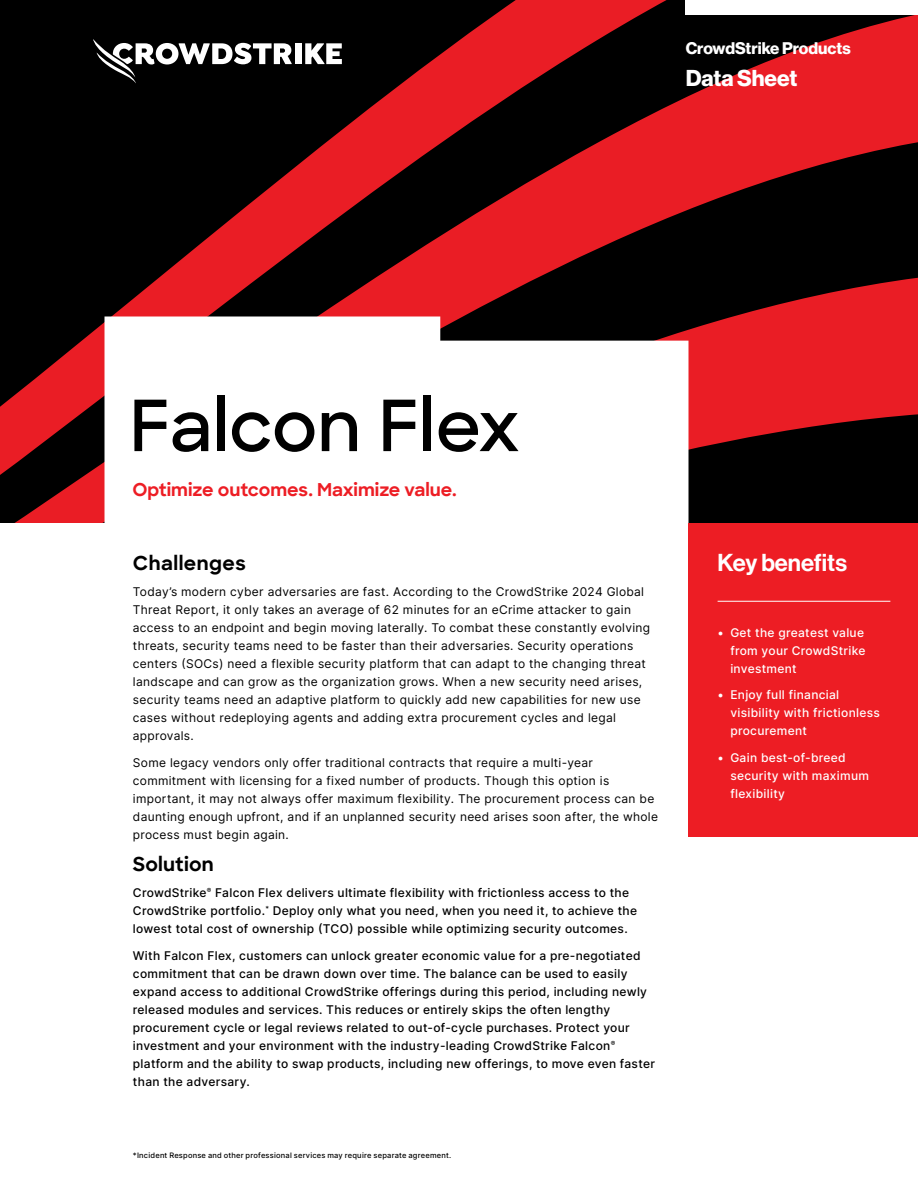
<style>
.page{position:relative;width:918px;height:1188px;background:#fff}
.page>*{position:absolute;margin:0;border:0;box-sizing:border-box;transform-origin:0 0}
.t1{font:600 70.5px "Crowdstrike Sharp Sans";color:#000}
.t2{font:500 24px "Haas Grot Disp 65";color:#fff}
.t3{font:700 22.5px "Haas Grot Disp 75";color:#fff}
.t4{font:700 19.5px "Crowdstrike Sharp Sans";letter-spacing:.025em;color:#000}
.t5{font:700 18px "Crowdstrike Sharp Sans";color:#ed1d24}
.t6{font:700 16.5px "Haas Grot Disp 75";color:#fff}
.t7{font:12px/18px "Inter";letter-spacing:.025em;color:#000}
.t8{font:500 12px/18px "Inter";letter-spacing:.025em;color:#000}
.t9{font:500 12px/18px "Inter";letter-spacing:.025em;color:#fff}
.t10{font:500 7.5px "Inter";letter-spacing:.025em;color:#000}
</style>
<div class="page">
<svg style="left:0;top:0;width:918px;height:269px;background:#530a0d"></svg>
<svg style="left:0;top:269px;width:918px;height:254px;background:#6b0d11"></svg>
<svg style="left:105px;top:316px;width:584px;height:207px"></svg>
<div style="left:686px;top:0;width:232px;height:15px;background:#fff"></div>
<div style="left:295px;top:43px;width:6px;height:21px;background:#fff"></div>
<svg style="left:305px;top:43px;width:37px;height:21px"></svg>
<svg style="left:93px;top:39px;width:199px;height:44px"></svg>
<div style="left:688px;top:523px;width:230px;height:314px;background:#ed1d24"></div>
<hr style="left:718px;top:601px;width:172px;height:1px;background:#fff">
<h3 class="t6" style="left:686px;top:38px;width:167px">CrowdStrike Products</h3>
<h3 class="t3" style="left:686px;top:65px;width:113px">Data Sheet</h3>
<h1 class="t1" style="left:129px;top:374px;width:392px">Falcon Flex</h1>
<h3 class="t5" style="left:132px;top:476px;width:326px">Optimize outcomes. Maximize value.</h3>
<h3 class="t4" style="left:133px;top:548px;width:114px">Challenges</h3>
<p class="t7" style="left:133px;top:583px;width:519px">Today’s modern cyber adversaries are fast. According to the CrowdStrike 2024 Global Threat Report, it only takes an average of 62 minutes for an eCrime attacker to gain access to an endpoint and begin moving laterally. To combat these constantly evolving threats, security teams need to be faster than their adversaries. Security operations centers (SOCs) need a flexible security platform that can adapt to the changing threat landscape and can grow as the organization grows. When a new security need arises, security teams need an adaptive platform to quickly add new capabilities for new use cases without redeploying agents and adding extra procurement cycles and legal approvals.</p>
<p class="t7" style="left:133px;top:753px;width:527px">Some legacy vendors only offer traditional contracts that require a multi-year commitment with licensing for a fixed number of products. Though this option is important, it may not always offer maximum flexibility. The procurement process can be daunting enough upfront, and if an unplanned security need arises soon after, the whole process must begin again.</p>
<h3 class="t4" style="left:133px;top:849px;width:82px">Solution</h3>
<p class="t8" style="left:133px;top:883px;width:506px">CrowdStrike<sup>®</sup> Falcon Flex delivers ultimate flexibility with frictionless access to the<br>CrowdStrike portfolio.<sup>*</sup> Deploy only what you need, when you need it, to achieve the lowest total cost of ownership (TCO) possible while optimizing security outcomes.</p>
<p class="t8" style="left:133px;top:946px;width:524px">With Falcon Flex, customers can unlock greater economic value for a pre-negotiated commitment that can be drawn down over time. The balance can be used to easily expand access to additional CrowdStrike offerings during this period, including newly released modules and services. This reduces or entirely skips the often lengthy procurement cycle or legal reviews related to out-of-cycle purchases. Protect your investment and your environment with the industry-leading CrowdStrike Falcon<sup>® </sup>platform and the ability to swap products, including new offerings, to move even faster than the adversary.</p>
<p class="t10" style="left:133px;top:1150px;width:320px">*Incident Response and other professional services may require separate agreement.</p>
<h2 class="t2" style="left:718px;top:549px;width:131px">Key benefits</h2>
<p class="t9" style="left:730px;top:623px;width:137px;text-align:justify;text-indent:-13px">• Get the greatest value from your CrowdStrike investment</p>
<p class="t9" style="left:730px;top:686px;width:151px;text-indent:-13px">• Enjoy full financial visibility with frictionless procurement</p>
<p class="t9" style="left:730px;top:748px;width:140px;text-indent:-13px">• Gain best-of-breed security with maximum flexibility</p>
</div>
